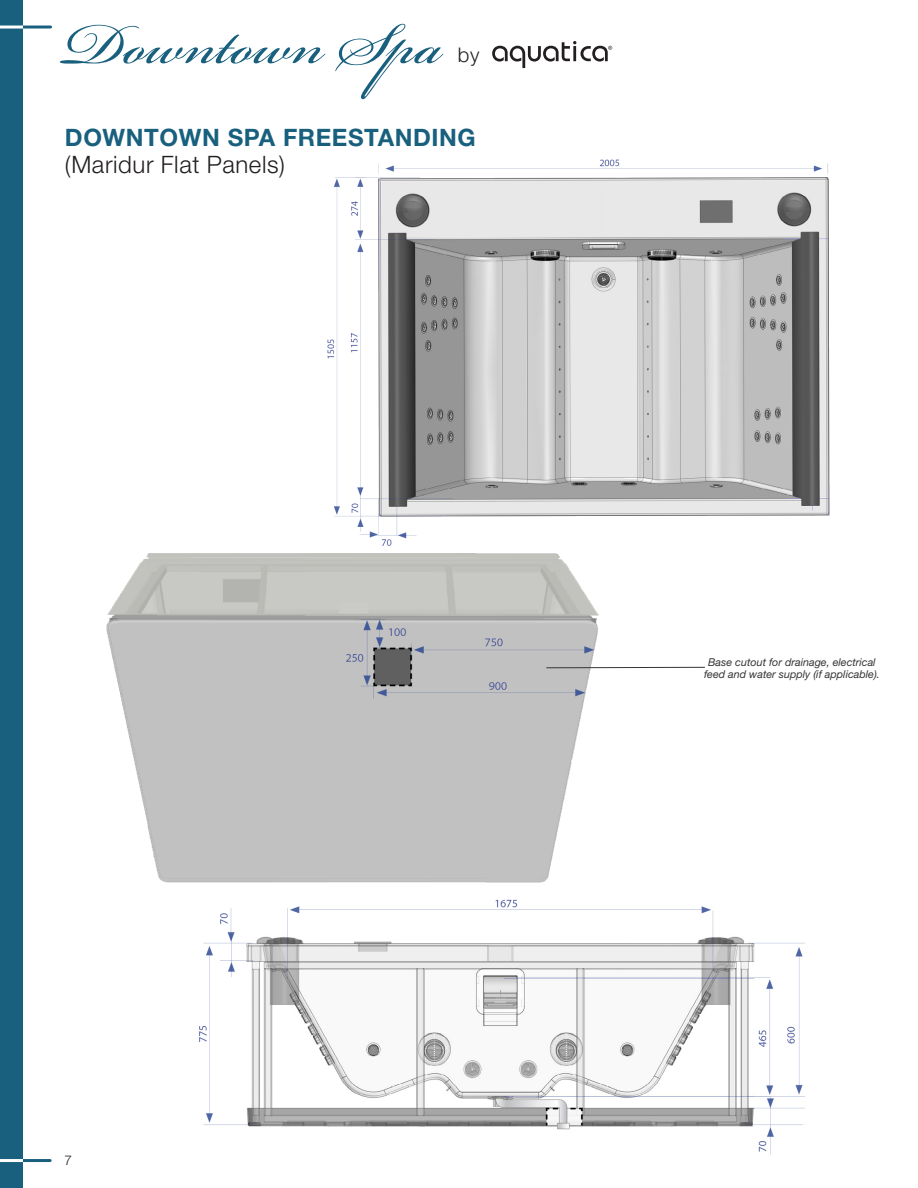
<style>
.page{position:relative;width:918px;height:1188px;background:#fff}
.page>*{position:absolute;margin:0;border:0;box-sizing:border-box;transform-origin:0 0}
.t1{font:90px "Beautiful ES";color:#19607e}
.t2{font:700 24px "Helvetica Neue LT Std";letter-spacing:.025em;color:#19607e}
.t3{font:300 24px "Helvetica Neue LT Std";letter-spacing:.025em;color:#231f20}
.t4{font:300 20.25px "Helvetica Neue LT Std";color:#231f20}
.t5{font:300 13.5px "Helvetica Neue LT Std";color:#231f20}
.t6{font:italic 10.8px/12.1px "Helvetica Neue LT Std";color:#363434;text-align:center}
</style>
<div class="page">
<svg style="left:492px;top:41px;width:120px;height:27px"></svg>
<hr style="left:0;top:1159px;width:50px;height:3px;background:#19607e">
<hr style="left:0;top:26px;width:51px;height:3px;background:#19607e">
<div style="left:0;top:0;width:22px;height:1188px;background:#19607e"></div>
<hr style="left:0;top:26px;width:22px;height:3px;background:#fff">
<hr style="left:0;top:1159px;width:22px;height:3px;background:#fff">
<img style="left:327px;top:159px;width:503px;height:387px">
<img style="left:106px;top:553px;width:498px;height:330px">
<img style="left:199px;top:899px;width:606px;height:256px">
<svg style="left:546px;top:667px;width:159px;height:1px"></svg>
<h1 class="t1" style="left:64px;top:-5px;width:380px">Downtown Spa</h1>
<h3 class="t4" style="left:458px;top:42px;width:23px">by</h3>
<h2 class="t2" style="left:65px;top:122px;width:412px">DOWNTOWN SPA FREESTANDING</h2>
<h2 class="t3" style="left:65px;top:149px;width:222px">(Maridur Flat Panels)</h2>
<p class="t5" style="left:64px;top:1152px;width:9px">7</p>
<p class="t6" style="left:704px;top:656px;width:177px">Base cutout for drainage, electrical feed and water supply (if applicable).</p>
</div>
